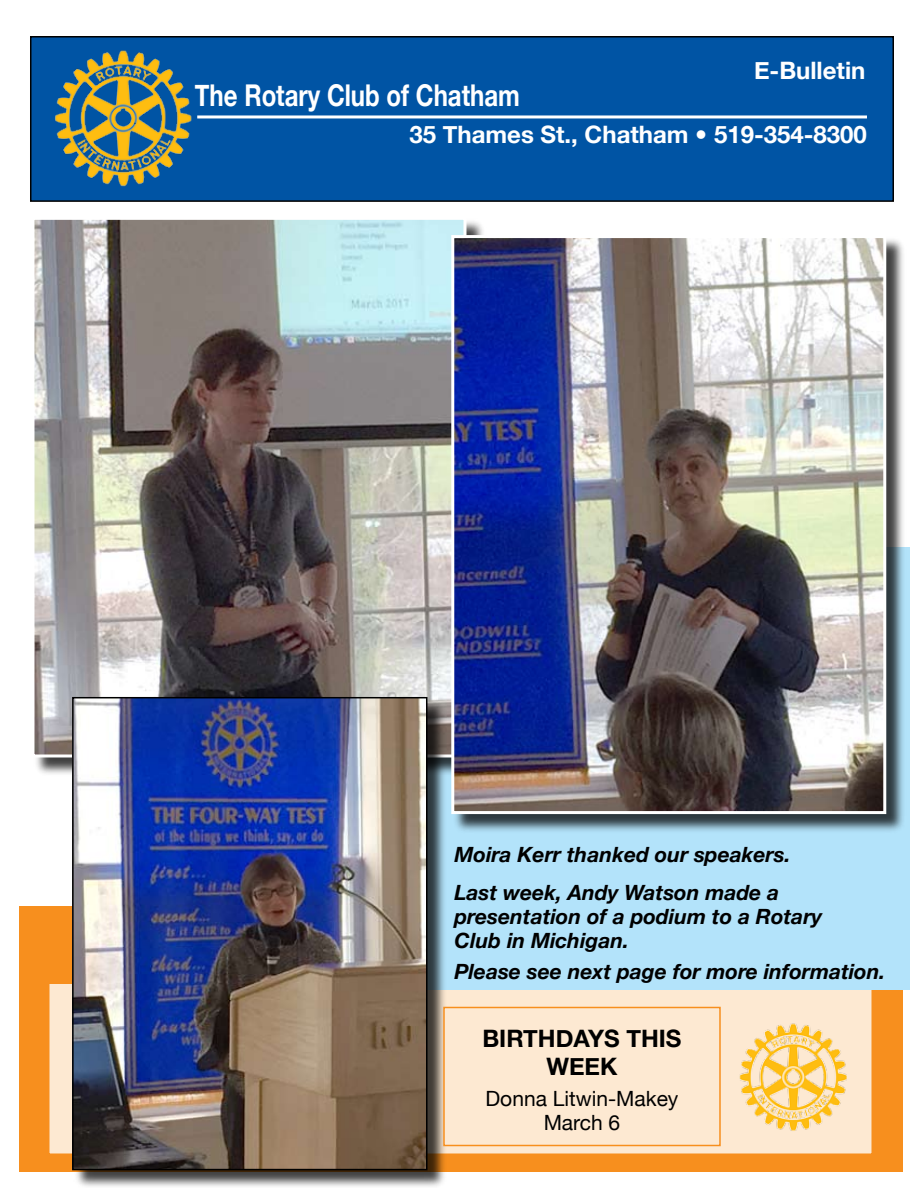
<style>
.page{position:relative;width:918px;height:1188px;background:#fff}
.page>*{position:absolute;margin:0;border:0;box-sizing:border-box;transform-origin:0 0}
.t1{font:700 30px "Helvetica Neue";color:#fff;scale:.8 1}
.t2{font:700 24px "Helvetica Neue";color:#fff}
.t3{font:700 24px/28.8px "Helvetica Neue";color:#000}
.t4{font:italic 700 21px/37.5px "Helvetica Neue";color:#000}
.t5{font:21px/24px "Helvetica Neue";color:#000;text-align:center}
</style>
<div class="page">
<div style="left:19px;top:906px;width:884px;height:266px;background:#f78f1e"></div>
<div style="left:31px;top:37px;width:862px;height:164px;background:#0054a4"></div>
<div style="left:30px;top:36px;width:864px;height:166px;border:2px solid #000"></div>
<img style="left:55px;top:50px;width:137px;height:137px">
<hr style="left:197px;top:115px;width:670px;height:3px;background:#fff">
<div style="left:48px;top:982px;width:825px;height:173px;background:#fde9d2"></div>
<div style="left:46px;top:981px;width:828px;height:175px;border:3px solid #f78f1e"></div>
<img style="left:739px;top:1023px;width:108px;height:108px">
<div style="left:400px;top:547px;width:510px;height:442px;background:#b3e3fa"></div>
<img style="left:36px;top:221px;width:426px;height:533px">
<div style="left:74px;top:698px;width:373px;height:490px;background:#000;opacity:.75"></div>
<img style="left:75px;top:700px;width:350px;height:467px">
<div style="left:72px;top:697px;width:356px;height:473px;border:2px solid #000"></div>
<div style="left:453px;top:237px;width:453px;height:597px;background:#000;opacity:.75"></div>
<img style="left:455px;top:239px;width:427px;height:571px">
<div style="left:451px;top:235px;width:435px;height:579px;border:3px solid #fff"></div>
<div style="left:444px;top:1007px;width:276px;height:138px;background:#fde9d2"></div>
<div style="left:443px;top:1007px;width:278px;height:139px;border:2px solid #f78f1e"></div>
<p class="t2" style="left:754px;top:55px;width:113px">E-Bulletin</p>
<h1 class="t1" style="left:195px;top:77px;width:408px">The Rotary Club of Chatham</h1>
<p class="t2" style="left:410px;top:120px;width:459px">35 Thames St., Chatham • 519-354-8300</p>
<p class="t4" style="left:454px;top:836px;width:338px">Moira Kerr thanked our speakers.<br>Last week, Andy Watson made a</p>
<p class="t4" style="left:454px;top:904px;width:369px;line-height:24px">presentation of a podium to a Rotary<br>Club in Michigan.</p>
<p class="t4" style="left:454px;top:952px;width:432px">Please see next page for more information.</p>
<p class="t3" style="left:546px;top:1023px;width:137px;text-indent:9px">days THIS<br>WEEK</p>
<p class="t5" style="left:486px;top:1086px;width:194px">Donna Litwin-Makey<br>March 6</p>
<p class="t3" style="left:482px;top:1023px;width:41px">Birth</p>
</div>
